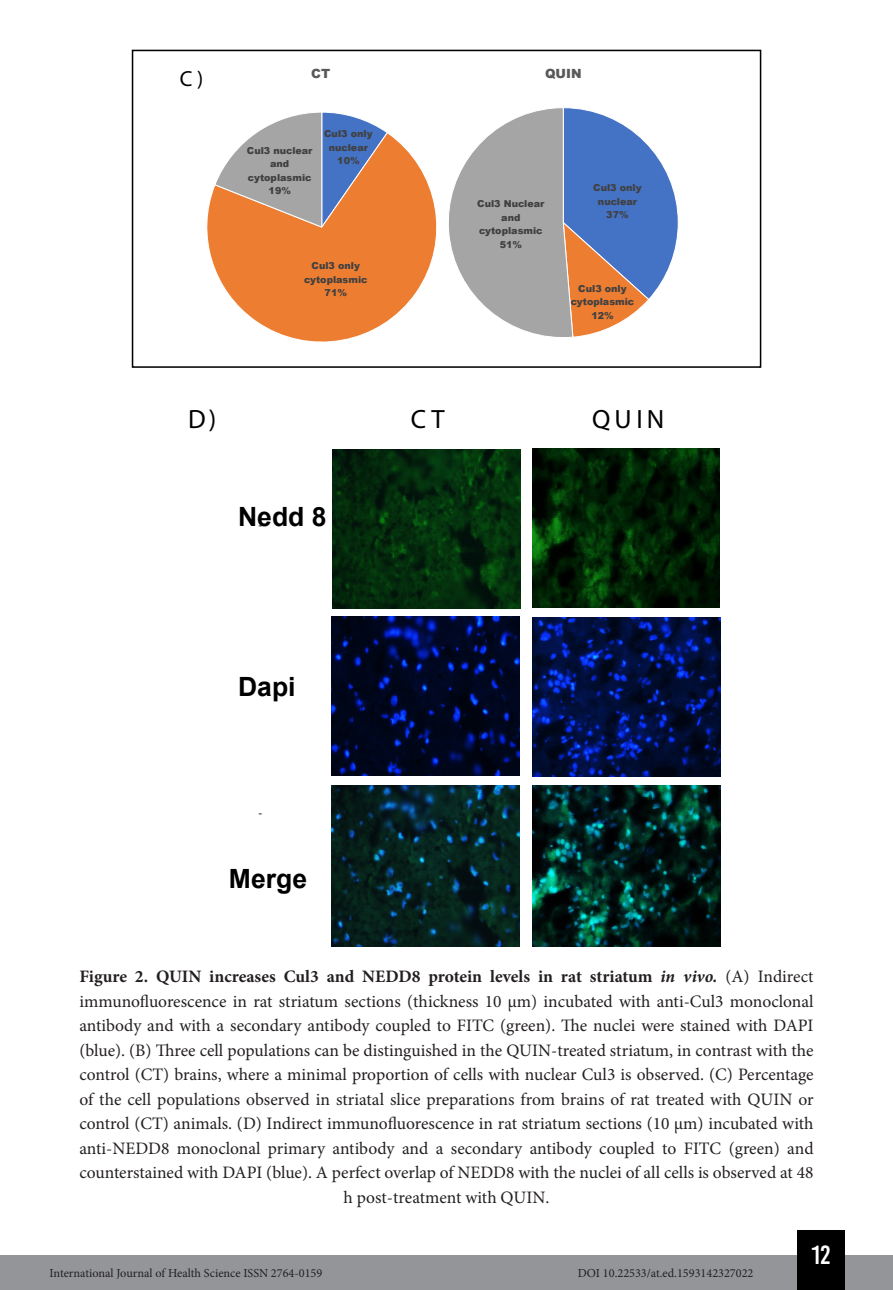
<style>
.page{position:relative;width:893px;height:1290px;background:#fff}
.page>*{position:absolute;margin:0;border:0;box-sizing:border-box;transform-origin:0 0}
.t1{font:700 26.6px "Arial";color:#000}
.t2{font:26.6px "Myriad Pro";letter-spacing:.17em;color:#000}
.t3{font:26.25px "Bebas Kai";color:#fff}
.t4{font:21.88px "Myriad Pro";color:#000}
.Info_Imagem{font:17.5px/24.5px "Minion Pro";color:#231f20;text-align:center}
.t5{font:900 12.6px "Arial";color:#595959}
.t6{font:12.25px "Minion Pro";color:#231f20}
.t7{font:12.25px "Calibri";color:#000}
.t8{font:900 9.62px/13.5px "Arial";color:#404040;text-align:center}
.s1{font-weight:700}
.s2{font-weight:700;font-style:italic}
</style>
<div class="page">
<div style="left:0;top:1255px;width:893px;height:35px;background:#939598"></div>
<div style="left:797px;top:1230px;width:48px;height:60px;background:#000"></div>
<svg style="left:206px;top:134px;width:231px;height:208px"></svg>
<svg style="left:214px;top:112px;width:175px;height:118px;background:#b49e98"></svg>
<svg style="left:449px;top:107px;width:230px;height:230px"></svg>
<div style="left:132px;top:50px;width:629px;height:318px;border:2px solid #000"></div>
<img style="left:332px;top:785px;width:187px;height:161px">
<img style="left:533px;top:786px;width:188px;height:160px">
<img style="left:333px;top:450px;width:187px;height:158px">
<img style="left:533px;top:449px;width:187px;height:159px">
<img style="left:533px;top:617px;width:188px;height:159px">
<img style="left:332px;top:616px;width:187px;height:159px">
<p class="t4" style="left:180px;top:65px;width:25px">C)</p>
<p class="t5" style="left:311px;top:64px;width:21px">CT</p>
<p class="t8" style="left:247px;top:143px;width:67px">Cul3 nuclear and cytoplasmic<br>19%</p>
<p class="t8" style="left:324px;top:127px;width:50px">Cul3 only nuclear<br>10%</p>
<p class="t8" style="left:304px;top:259px;width:65px">Cul3 only cytoplasmic<br>71%</p>
<p class="t5" style="left:545px;top:64px;width:38px">QUIN</p>
<p class="t8" style="left:477px;top:197px;width:69px">Cul3 Nuclear and cytoplasmic<br>51%</p>
<p class="t8" style="left:593px;top:181px;width:50px">Cul3 only nuclear<br>37%</p>
<p class="t8" style="left:571px;top:281px;width:65px">Cul3 only cytoplasmic<br>12%</p>
<p class="t2" style="left:188px;top:402px;width:30px">D)</p>
<p class="t2" style="left:411px;top:403px;width:35px">CT</p>
<p class="t2" style="left:592px;top:403px;width:74px">QUIN</p>
<p class="t7" style="left:259px;top:516px;width:69px">- <sup>8</sup></p>
<p class="t1" style="left:238px;top:499px;width:68px">Nedd</p>
<p class="t1" style="left:238px;top:669px;width:59px">Dapi</p>
<p class="t7" style="left:259px;top:804px;width:5px">-</p>
<p class="t1" style="left:229px;top:861px;width:80px">Merge</p>
<p class="Info_Imagem" style="left:79px;top:964px;width:736px"><span class="s1">Figure 2. QUIN increases Cul3 and NEDD8 protein levels in rat striatum</span> <span class="s2">in vivo.</span> (A) Indirect immunofluorescence in rat striatum sections (thickness 10 μm) incubated with anti-Cul3 monoclonal antibody and with a secondary antibody coupled to FITC (green). The nuclei were stained with DAPI (blue). (B) Three cell populations can be distinguished in the QUIN-treated striatum, in contrast with the control (CT) brains, where a minimal proportion of cells with nuclear Cul3 is observed. (C) Percentage of the cell populations observed in striatal slice preparations from brains of rat treated with QUIN or control (CT) animals. (D) Indirect immunofluorescence in rat striatum sections (10 μm) incubated with anti-NEDD8 monoclonal primary antibody and a secondary antibody coupled to FITC (green) and counterstained with DAPI (blue). A perfect overlap of NEDD8 with the nuclei of all cells is observed at 48 h post-treatment with QUIN.</p>
<p class="t6" style="left:50px;top:1265px;width:274px">International Journal of Health Science ISSN 2764-0159</p>
<p class="t6" style="left:578px;top:1265px;width:177px">DOI 10.22533/at.ed.1593142327022</p>
<h2 class="t3" style="left:812px;top:1241px;width:20px">12</h2>
</div>
